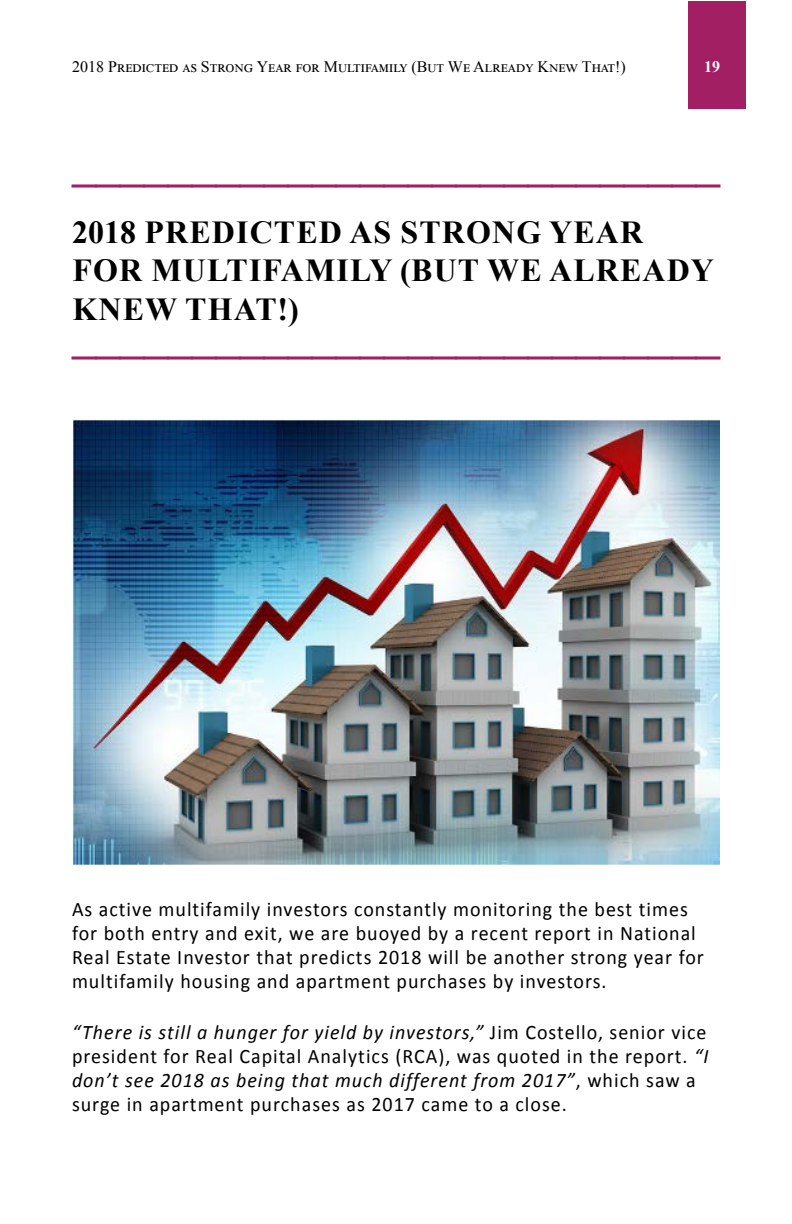
<style>
.page{position:relative;width:792px;height:1224px;background:#fff}
.page>*{position:absolute;margin:0;border:0;box-sizing:border-box;transform-origin:0 0}
.t1{font:700 48px "Times New Roman";color:#a21f62}
.t2{font:700 32px "Times New Roman";letter-spacing:.035em;color:#000}
.t3{font:20.6px/24px "Calibri";letter-spacing:.05em;color:#000}
.t4{font:16px "Times New Roman";color:#000}
.t5{font:700 16px "Times New Roman";color:#fff}
.s1{font-style:italic}
</style>
<div class="page">
<div style="left:689px;top:1px;width:57px;height:107px;background:#a31f63"></div>
<img style="left:72px;top:419px;width:648px;height:446px">
<p class="t4" style="left:72px;top:55px;width:555px">2018 Predicted as Strong Year for Multifamily (But We Already Knew That!)</p>
<p class="t5" style="left:704px;top:55px;width:17px">19</p>
<h1 class="t1" style="left:72px;top:126px;width:649px">___________________________</h1>
<h2 class="t2" style="left:72px;top:209px;width:186px">2018 PREDICTE</h2>
<h2 class="t2" style="left:319px;top:209px;width:105px">D A S STRO</h2>
<h2 class="t2" style="left:492px;top:209px;width:106px">NG YEAR</h2>
<h2 class="t2" style="left:73px;top:248px;width:232px">FOR MULTIFAMI</h2>
<h2 class="t2" style="left:350px;top:248px;width:270px">LY (BUT WE ALREA</h2>
<h2 class="t2" style="left:667px;top:248px;width:49px">DY</h2>
<h2 class="t2" style="left:73px;top:286px;width:159px">KNEW THAT</h2>
<h2 class="t2" style="left:277px;top:286px;width:23px">!)</h2>
<h1 class="t1" style="left:72px;top:299px;width:649px">___________________________</h1>
<p class="t3" style="left:72px;top:897px;width:633px">As active multifamily investors constantly monitoring the best times for both entry and exit, we are buoyed by a recent report in National Real Estate Investor that predicts 2018 will be another strong year for multifamily housing and apartment purchases by investors.</p>
<p class="t3" style="left:72px;top:1020px;width:638px"><span class="s1">“There is still a hunger for yield by investors,”</span> Jim Costello, senior vice president for Real Capital Analytics (RCA), was quoted in the report. <span class="s1">“I don’t see 2018 as being that much different from 2017”</span>, which saw a surge in apartment purchases as 2017 came to a close.</p>
</div>
